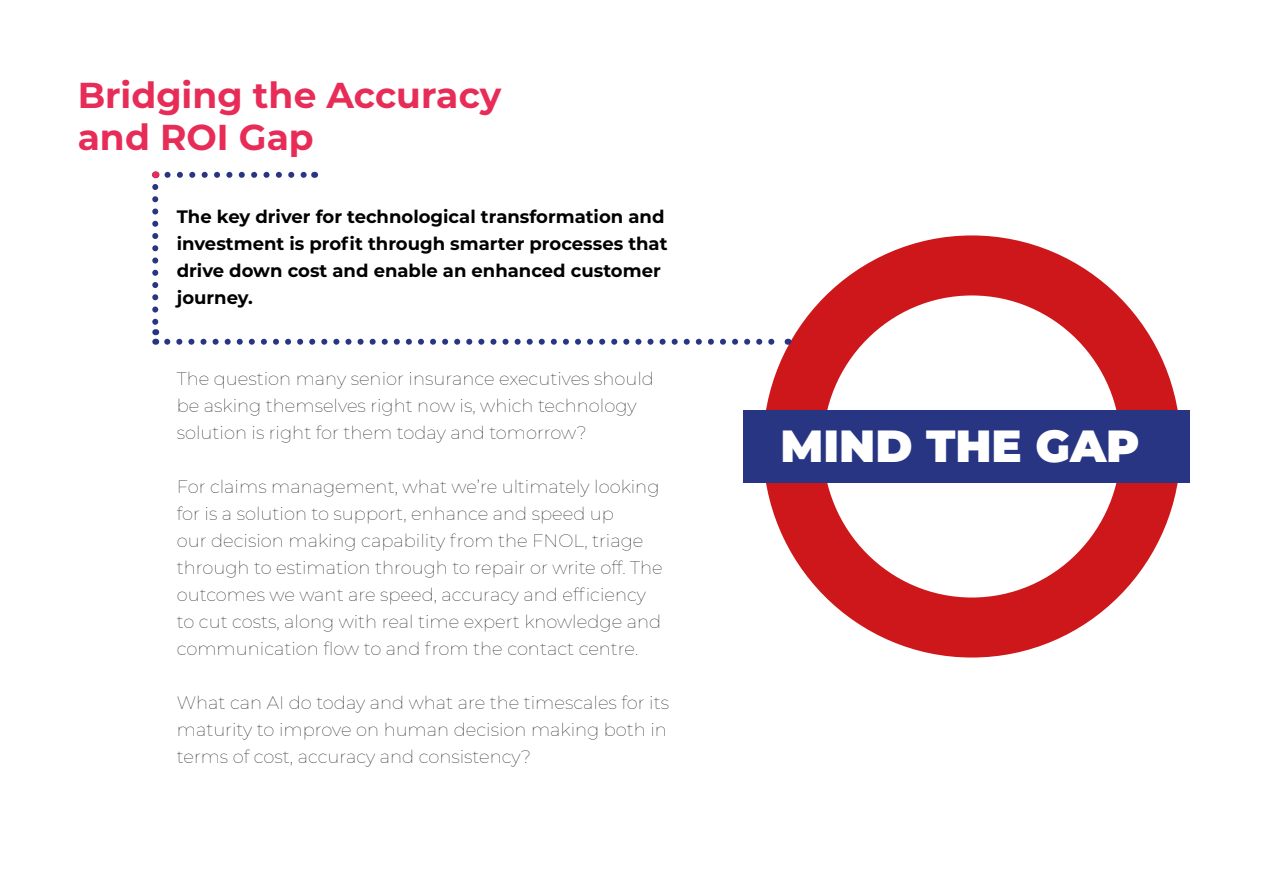
<style>
.page{position:relative;width:1263px;height:893px;background:#fff}
.page>*{position:absolute;margin:0;border:0;box-sizing:border-box;transform-origin:0 0}
.t1{font:900 45px "Montserrat";color:#fff}
.t2{font:700 36px/42px "Montserrat";color:#e72d57}
.t3{font:100 18px/27px "Montserrat";color:#000}
.t4{font:700 18px/27px "Montserrat";color:#000}
</style>
<div class="page">
<div style="left:763px;top:235px;width:418px;height:422px;border:60px solid #cd171a;border-radius:50%"></div>
<svg style="left:167px;top:172px;width:140px;height:6px"></svg>
<svg style="left:167px;top:339px;width:621px;height:6px"></svg>
<svg style="left:152px;top:187px;width:6px;height:158px"></svg>
<div style="left:743px;top:410px;width:446px;height:72px;background:#283583"></div>
<h2 class="t2" style="left:78px;top:72px;width:425px">Bridging the Accuracy and ROI Gap</h2>
<h2 class="t2" style="left:151px;top:142px;width:11px">.</h2>
<p class="t4" style="left:177px;top:202px;width:492px">The key driver for technological transformation and investment is profit through smarter processes that drive down cost and enable an enhanced customer journey.</p>
<p class="t3" style="left:177px;top:365px;width:479px">The question many senior insurance executives should be asking themselves right now is, which technology solution is right for them today and tomorrow?</p>
<p class="t3" style="left:177px;top:473px;width:487px">For claims management, what we’re ultimately looking for is a solution to support, enhance and speed up<br>our decision making capability from the FNOL, triage through to estimation through to repair or write off. The outcomes we want are speed, accuracy and efficiency to cut costs, along with real time expert knowledge and communication flow to and from the contact centre.</p>
<p class="t3" style="left:177px;top:689px;width:494px;text-align:justify">What can AI do today and what are the timescales for its maturity to improve on human decision making both in terms of cost, accuracy and consistency?</p>
<h1 class="t1" style="left:780px;top:413px;width:361px">MIND THE GAP</h1>
</div>
